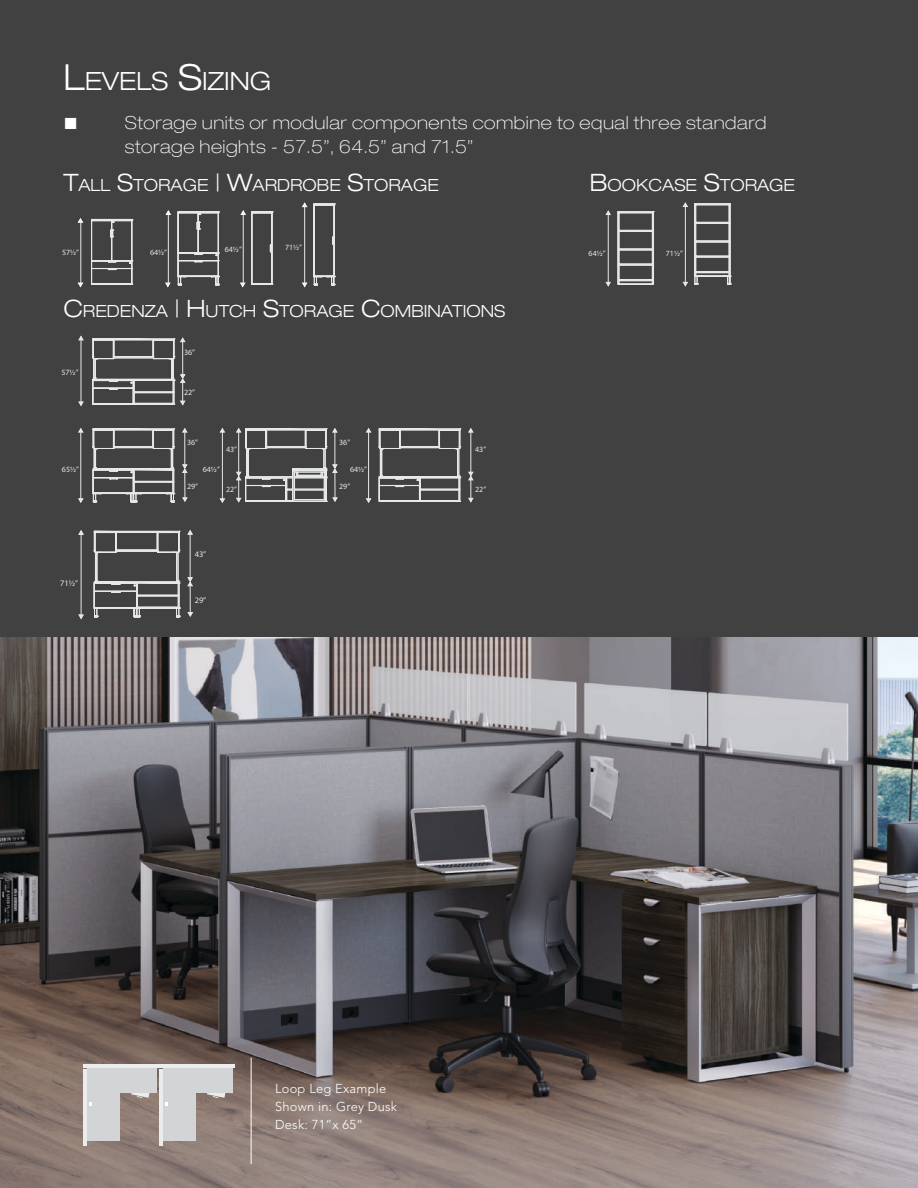
<style>
.page{position:relative;width:918px;height:1188px;background:#414142}
.page>*{position:absolute;margin:0;border:0;box-sizing:border-box;transform-origin:0 0}
.t1{font:300 expanded 25.2px "Helvetica Neue LT Pro";color:#fff}
.t2{font:100 expanded 18px/24px "Helvetica Neue LT Pro";letter-spacing:.03em;color:#fff}
.t3{font:300 expanded 16.8px "Helvetica Neue LT Pro";color:#fff}
.t4{font:300 12.9px/18px "Avenir LT Std";letter-spacing:.02em;color:#fff}
.t5{font:8.4px "Myriad Pro";color:#e7e8e9}
.t6{font:8.1px "Myriad Pro";color:#e7e8e9}
.t7{font:7.95px "Myriad Pro";color:#e7e8e9}
.s1{font-size:36px}
.s2{font-family:"Arial";font-weight:400;font-stretch:normal;font-size:24px}
.s3{font-size:24px}
</style>
<div class="page">
<hr style="left:81px;top:219px;width:1px;height:66px;background:#e7e8e8">
<hr style="left:168px;top:212px;width:1px;height:73px;background:#e7e8e8">
<svg style="left:178px;top:211px;width:41px;height:75px"></svg>
<svg style="left:91px;top:219px;width:42px;height:66px"></svg>
<svg style="left:165px;top:210px;width:6px;height:5px"></svg>
<svg style="left:78px;top:218px;width:5px;height:5px"></svg>
<svg style="left:302px;top:202px;width:33px;height:85px"></svg>
<svg style="left:165px;top:282px;width:6px;height:5px"></svg>
<svg style="left:240px;top:210px;width:33px;height:77px"></svg>
<svg style="left:78px;top:282px;width:5px;height:5px"></svg>
<hr style="left:608px;top:212px;width:1px;height:73px;background:#e7e8e9">
<hr style="left:685px;top:205px;width:1px;height:80px;background:#e7e8e9">
<div style="left:618px;top:211px;width:36px;height:2px;border:1px solid #e7e8e8"></div>
<div style="left:652px;top:213px;width:2px;height:71px;border:1px solid #e7e8e8"></div>
<div style="left:618px;top:213px;width:1px;height:71px;border:1px solid #e7e8e8"></div>
<hr style="left:619px;top:284px;width:33px;height:1px;background:#e7e8e8">
<div style="left:619px;top:279px;width:34px;height:2px;border:1px solid #e7e8e8"></div>
<svg style="left:652px;top:279px;width:2px;height:6px"></svg>
<div style="left:619px;top:249px;width:34px;height:1px;border:1px solid #e7e8e8"></div>
<div style="left:619px;top:264px;width:34px;height:1px;border:1px solid #e7e8e8"></div>
<div style="left:619px;top:230px;width:34px;height:2px;border:1px solid #e7e8e8"></div>
<div style="left:729px;top:205px;width:1px;height:71px;border:1px solid #e7e8e8"></div>
<div style="left:694px;top:205px;width:2px;height:71px;border:1px solid #e7e8e8"></div>
<svg style="left:694px;top:203px;width:37px;height:3px"></svg>
<hr style="left:696px;top:276px;width:33px;height:1px;background:#e7e8e8">
<div style="left:695px;top:271px;width:34px;height:2px;border:1px solid #e7e8e8"></div>
<div style="left:695px;top:241px;width:34px;height:1px;border:1px solid #e7e8e8"></div>
<div style="left:695px;top:256px;width:34px;height:1px;border:1px solid #e7e8e8"></div>
<div style="left:695px;top:222px;width:34px;height:2px;border:1px solid #e7e8e8"></div>
<svg style="left:694px;top:271px;width:9px;height:14px"></svg>
<svg style="left:722px;top:271px;width:9px;height:14px"></svg>
<svg style="left:605px;top:210px;width:6px;height:5px"></svg>
<svg style="left:682px;top:202px;width:6px;height:5px"></svg>
<svg style="left:605px;top:282px;width:6px;height:5px"></svg>
<svg style="left:682px;top:282px;width:6px;height:5px"></svg>
<hr style="left:81px;top:339px;width:1px;height:65px;background:#e7e8e9">
<svg style="left:78px;top:336px;width:6px;height:5px"></svg>
<svg style="left:78px;top:401px;width:6px;height:5px"></svg>
<svg style="left:92px;top:337px;width:94px;height:68px"></svg>
<svg style="left:379px;top:428px;width:82px;height:74px"></svg>
<hr style="left:471px;top:429px;width:1px;height:46px;background:#e7e8e9">
<svg style="left:468px;top:428px;width:6px;height:5px"></svg>
<svg style="left:468px;top:471px;width:6px;height:32px"></svg>
<hr style="left:185px;top:469px;width:1px;height:32px;background:#e7e8e9">
<hr style="left:185px;top:429px;width:1px;height:39px;background:#e7e8e9">
<svg style="left:182px;top:428px;width:6px;height:5px"></svg>
<svg style="left:182px;top:497px;width:6px;height:5px"></svg>
<svg style="left:182px;top:464px;width:6px;height:9px"></svg>
<svg style="left:236px;top:428px;width:102px;height:75px"></svg>
<svg style="left:78px;top:428px;width:97px;height:75px"></svg>
<hr style="left:368px;top:429px;width:1px;height:73px;background:#e7e8e9">
<svg style="left:366px;top:428px;width:6px;height:5px"></svg>
<svg style="left:366px;top:498px;width:6px;height:5px"></svg>
<hr style="left:222px;top:429px;width:1px;height:73px;background:#e7e8e9">
<svg style="left:219px;top:428px;width:6px;height:5px"></svg>
<svg style="left:219px;top:498px;width:6px;height:5px"></svg>
<svg style="left:78px;top:530px;width:102px;height:89px"></svg>
<hr style="left:190px;top:582px;width:1px;height:34px;background:#e7e8e9">
<hr style="left:190px;top:531px;width:1px;height:50px;background:#e7e8e9">
<svg style="left:187px;top:530px;width:6px;height:5px"></svg>
<svg style="left:187px;top:612px;width:6px;height:5px"></svg>
<svg style="left:187px;top:577px;width:6px;height:10px"></svg>
<img style="left:0;top:638px;width:918px;height:550px">
<svg style="left:207px;top:1093px;width:22px;height:5px"></svg>
<div style="left:163px;top:1069px;width:33px;height:72px;background:#d3d4d5"></div>
<div style="left:196px;top:1069px;width:36px;height:24px;background:#d3d4d5"></div>
<svg style="left:165px;top:1102px;width:3px;height:4px"></svg>
<hr style="left:159px;top:1069px;width:3px;height:77px;background:#ebecec">
<hr style="left:163px;top:1065px;width:71px;height:3px;background:#ebecec">
<svg style="left:131px;top:1093px;width:22px;height:5px"></svg>
<div style="left:87px;top:1069px;width:33px;height:72px;background:#d3d4d5"></div>
<div style="left:120px;top:1069px;width:36px;height:24px;background:#d3d4d5"></div>
<hr style="left:83px;top:1069px;width:3px;height:77px;background:#ebecec">
<hr style="left:87px;top:1065px;width:71px;height:3px;background:#ebecec">
<hr style="left:251px;top:1058px;width:1px;height:106px;background:#fff">
<h1 class="t1" style="left:63px;top:66px;width:210px"><span class="s1">L</span>EVELS <span class="s1">S</span>IZING</h1>
<p class="t2" style="left:125px;top:111px;width:643px;text-indent:-62px"><span class="s2">■</span> Storage units or modular components combine to equal three standard storage heights - 57.5”, 64.5” and 71.5”</p>
<p class="t3" style="left:63px;top:175px;width:377px"><span class="s3">T</span>ALL <span class="s3">S</span>TORAGE <span class="s3">| W</span>ARDROBE <span class="s3">S</span>TORAGE</p>
<p class="t3" style="left:590px;top:175px;width:207px"><span class="s3">B</span>OO KCASE <span class="s3">S</span>TORAGE</p>
<p class="t7" style="left:285px;top:242px;width:19px">71½”</p>
<p class="t7" style="left:225px;top:245px;width:19px">64½”</p>
<p class="t7" style="left:62px;top:247px;width:19px">57½”</p>
<p class="t7" style="left:150px;top:247px;width:19px">64½”</p>
<p class="t7" style="left:589px;top:248px;width:18px">64½”</p>
<p class="t7" style="left:666px;top:248px;width:18px">71½”</p>
<p class="t3" style="left:63px;top:301px;width:443px"><span class="s3">C</span>REDENZA <span class="s3">| H</span>UTCH <span class="s3">S</span>TORAGE <span class="s3">C</span>OMBINATIONS</p>
<p class="t6" style="left:61px;top:367px;width:19px">57½”</p>
<p class="t7" style="left:62px;top:465px;width:19px">65½”</p>
<p class="t5" style="left:60px;top:578px;width:19px">71½”</p>
<p class="t6" style="left:184px;top:347px;width:13px">36”</p>
<p class="t6" style="left:184px;top:387px;width:13px">22”</p>
<p class="t7" style="left:187px;top:437px;width:13px">36”</p>
<p class="t7" style="left:226px;top:445px;width:13px">43”</p>
<p class="t7" style="left:339px;top:437px;width:13px">36”</p>
<p class="t7" style="left:203px;top:465px;width:19px">64½”</p>
<p class="t7" style="left:350px;top:465px;width:19px">64½”</p>
<p class="t7" style="left:187px;top:482px;width:13px">29”</p>
<p class="t7" style="left:226px;top:485px;width:13px">22”</p>
<p class="t5" style="left:195px;top:549px;width:13px">43”</p>
<p class="t5" style="left:195px;top:595px;width:13px">29”</p>
<p class="t7" style="left:339px;top:482px;width:13px">29”</p>
<p class="t7" style="left:475px;top:445px;width:13px">43”</p>
<p class="t7" style="left:475px;top:485px;width:13px">22”</p>
<p class="t4" style="left:275px;top:1079px;width:124px">Loop Leg Example<br>Shown in: Grey Dusk<br>Desk: 71”x 65”</p>
</div>
